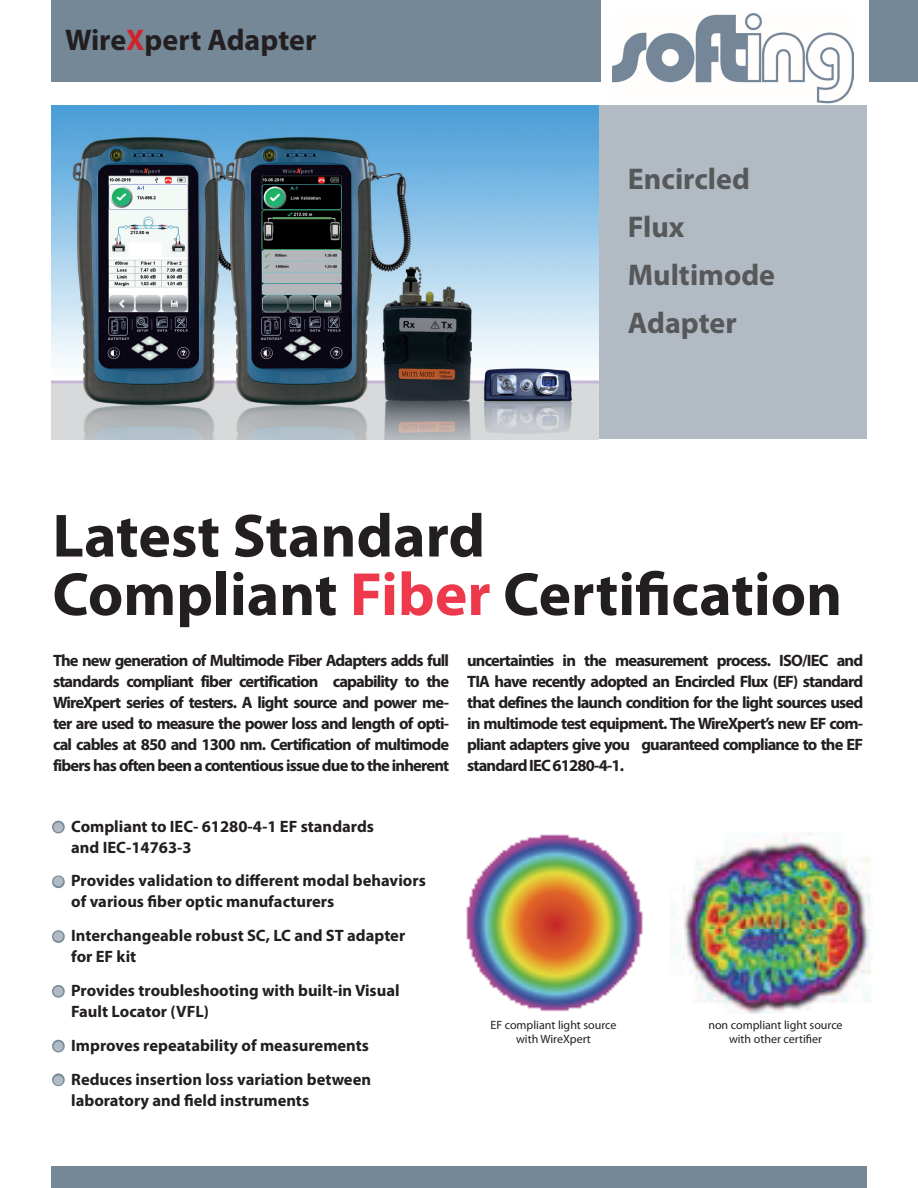
<style>
.page{position:relative;width:918px;height:1188px;background:#fff}
.page>*{position:absolute;margin:0;border:0;box-sizing:border-box;transform-origin:0 0}
.t1{font:700 61.5px/58.5px "Myriad Pro";color:#231f20}
.t2{font:700 30px/48px "Myriad Pro";color:#57585a}
.t3{font:700 30px "Myriad Pro";color:#231f20}
.t4{font:700 16.5px/21px "Myriad Pro";color:#231f20}
.t5{font:12px/14.4px "Myriad Pro";color:#231f20;text-align:center}
.s1{color:#d1232a}
.s2{color:#ed394b}
.s3{color:#b2bac4}
</style>
<div class="page">
<div style="left:599px;top:106px;width:267px;height:333px;background:#b2bac4"></div>
<div style="left:51px;top:0;width:867px;height:82px;background:#758898"></div>
<div style="left:51px;top:1167px;width:815px;height:21px;background:#758898"></div>
<svg style="left:52px;top:820px;width:13px;height:14px"></svg>
<svg style="left:52px;top:875px;width:13px;height:14px"></svg>
<svg style="left:52px;top:930px;width:13px;height:13px"></svg>
<svg style="left:52px;top:985px;width:13px;height:13px"></svg>
<svg style="left:52px;top:1039px;width:13px;height:14px"></svg>
<svg style="left:52px;top:1073px;width:13px;height:14px"></svg>
<div style="left:601px;top:0;width:267px;height:103px;background:#fff"></div>
<img style="left:612px;top:14px;width:242px;height:89px">
<img style="left:466px;top:832px;width:405px;height:182px">
<img style="left:51px;top:106px;width:548px;height:334px">
<h2 class="t3" style="left:65px;top:20px;width:253px">Wire<span class="s1">X</span>pert Adapter</h2>
<h2 class="t2" style="left:628px;top:154px;width:149px">Encircled<br>Flux<br>Multimode<br>Adapter</h2>
<h1 class="t1" style="left:52px;top:505px;width:791px">Latest Standard<br>Compliant <span class="s2">Fiber</span> Certification</h1>
<p class="t4" style="left:53px;top:650px;width:398px;text-align:justify">The new generation of Multimode Fiber Adapters adds full standards compliant fiber certification capability to the WireXpert series of testers. A light source and power me&shy;ter are used to measure the power loss and length of opti&shy;cal cables at 850 and 1300 nm. Certification of multimode fibers has often been a contentious issue due to the inherent</p>
<p class="t4" style="left:467px;top:650px;width:398px;text-align:justify">uncertainties in the measurement process. ISO/IEC and TIA have recently adopted an Encircled Flux (EF) standard that defines the launch condition for the light sources used in multimode test equipment. The WireXpert’s new EF com&shy;pliant adapters give you guaranteed compliance to the EF standard IEC 61280-4-1.</p>
<p class="t4" style="left:71px;top:815px;width:304px;text-indent:-18px"><span class="s3">●</span> Compliant to IEC- 61280-4-1 EF standards and IEC-14763-3</p>
<p class="t4" style="left:71px;top:870px;width:356px;text-indent:-18px"><span class="s3">●</span> Provides validation to different modal behaviors of various fiber optic manufacturers</p>
<p class="t4" style="left:71px;top:925px;width:336px;text-indent:-18px"><span class="s3">●</span> Interchangeable robust SC, LC and ST adapter for EF kit</p>
<p class="t4" style="left:71px;top:979px;width:330px;text-indent:-18px"><span class="s3">●</span> Provides troubleshooting with built-in Visual<br>Fault Locator (VFL)</p>
<p class="t4" style="left:53px;top:1034px;width:317px"><span class="s3">●</span> Improves repeatability of measurements</p>
<p class="t4" style="left:71px;top:1068px;width:301px;text-indent:-18px"><span class="s3">●</span> Reduces insertion loss variation between laboratory and field instruments</p>
<p class="t5" style="left:490px;top:1017px;width:128px">EF compliant light source with WireXpert</p>
<p class="t5" style="left:708px;top:1017px;width:136px">non compliant light source with other certifier</p>
</div>
